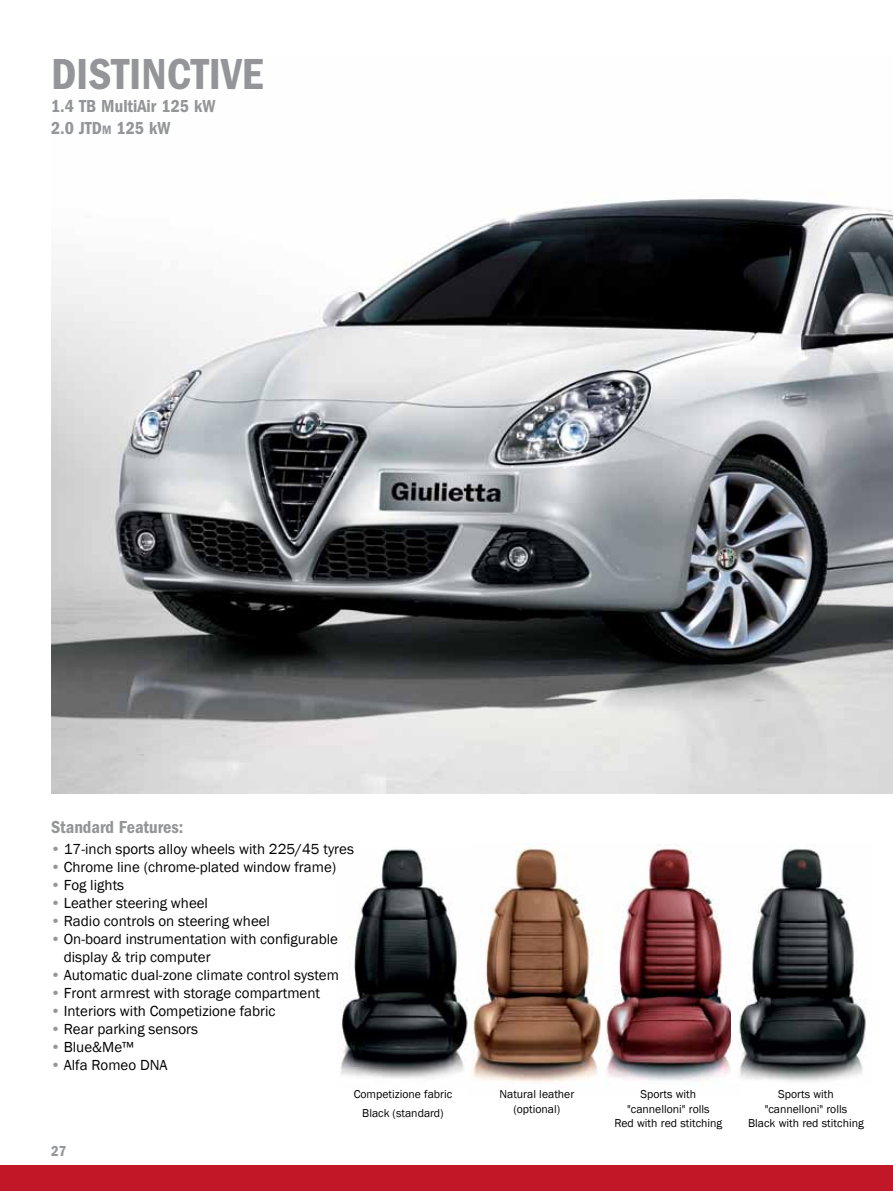
<style>
.page{position:relative;width:893px;height:1191px;background:#fff}
.page>*{position:absolute;margin:0;border:0;box-sizing:border-box;transform-origin:0 0}
.t1{font:600 condensed 45px "Franklin Gothic";color:#939598}
.t2{font:600 condensed 18px/22.5px "Franklin Gothic";color:#939598}
.t3{font:15px/18px "Franklin Gothic";color:#000}
.t4{font:600 condensed 15px "Franklin Gothic";color:#939598}
.t5{font:11.7px/14.7px "Franklin Gothic";color:#000;text-align:center}
.s1{font-size:12.6px}
.s2{font-weight:600;color:#939598}
</style>
<div class="page">
<div style="left:0;top:1165px;width:893px;height:26px;background:#c11727"></div>
<img style="left:51px;top:198px;width:842px;height:595px">
<img style="left:340px;top:849px;width:128px;height:230px">
<img style="left:605px;top:844px;width:126px;height:237px">
<img style="left:471px;top:846px;width:130px;height:236px">
<img style="left:738px;top:844px;width:128px;height:238px">
<h1 class="t1" style="left:51px;top:48px;width:214px">Distinctive</h1>
<p class="t2" style="left:51px;top:94px;width:166px">1.4 TB MultiAir 125 kW<br>2.0 JTD <span class="s1">m</span> 125 kW</p>
<p class="t2" style="left:51px;top:816px;width:134px">Standard Features:</p>
<p class="t3" style="left:51px;top:840px;width:304px"><span class="s2">•</span> 17-inch sports alloy wheels with 225/45 tyres</p>
<p class="t3" style="left:51px;top:858px;width:287px"><span class="s2">•</span> Chrome line (chrome-plated window frame)</p>
<p class="t3" style="left:51px;top:876px;width:75px"><span class="s2">•</span> Fog lights</p>
<p class="t3" style="left:51px;top:894px;width:159px"><span class="s2">•</span> Leather steering wheel</p>
<p class="t3" style="left:51px;top:912px;width:221px"><span class="s2">•</span> Radio controls on steering wheel</p>
<p class="t3" style="left:64px;top:930px;width:276px;text-indent:-13px"><span class="s2">•</span> On-board instrumentation with configurable display &amp; trip computer</p>
<p class="t3" style="left:51px;top:966px;width:289px"><span class="s2">•</span> Automatic dual-zone climate control system</p>
<p class="t3" style="left:51px;top:984px;width:271px"><span class="s2">•</span> Front armrest with storage compartment</p>
<p class="t3" style="left:51px;top:1002px;width:226px"><span class="s2">•</span> Interiors with Competizione fabric</p>
<p class="t3" style="left:51px;top:1020px;width:149px"><span class="s2">•</span> Rear parking sensors</p>
<p class="t3" style="left:51px;top:1038px;width:84px"><span class="s2">•</span> Blue&amp;Me™</p>
<p class="t3" style="left:51px;top:1056px;width:118px"><span class="s2">•</span> Alfa Romeo DNA</p>
<p class="t4" style="left:51px;top:1142px;width:17px">27</p>
<p class="t5" style="left:354px;top:1085px;width:100px;line-height:18.9px">Competizione fabric<br>Black (standard)</p>
<p class="t5" style="left:499px;top:1087px;width:76px">Natural leather (optional)</p>
<p class="t5" style="left:614px;top:1087px;width:109px">Sports with "cannelloni" rolls<br>Red with red stitching</p>
<p class="t5" style="left:748px;top:1087px;width:117px">Sports with "cannelloni" rolls<br>Black with red stitching</p>
</div>
